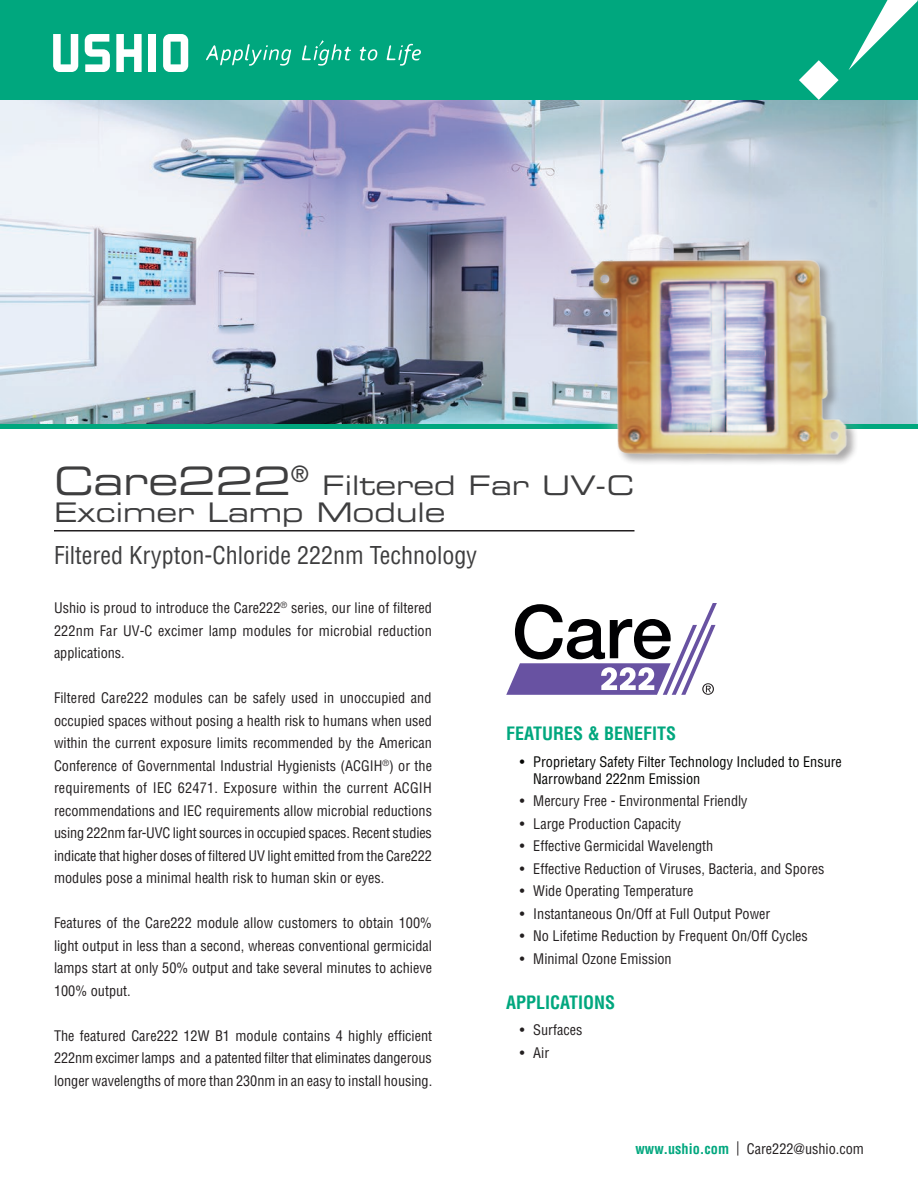
<style>
.page{position:relative;width:918px;height:1188px;background:#fff}
.page>*{position:absolute;margin:0;border:0;box-sizing:border-box;transform-origin:0 0}
.t1{font:39px "Eurostile LT Std Ex 2";color:#3e3e3f}
.t2{font:27px/27px "Eurostile LT Std Ex 2";color:#3e3e3f}
.t3{font:condensed 24px "Helvetica LT Std";color:#3e3e3f}
.t4{font:700 condensed 18px "Helvetica LT Std";color:#00a77e}
.Bullet_Tab{font:condensed 14.25px/22.5px "Helvetica LT Std";color:#231f20;text-align:justify}
.t5{font:condensed 14.25px/17.1px "Helvetica LT Std";color:#040503}
.s1{font-weight:700;color:#00a77e}
</style>
<div class="page">
<svg style="left:506px;top:603px;width:211px;height:92px"></svg>
<img style="left:0;top:100px;width:918px;height:324px">
<hr style="left:0;top:424px;width:918px;height:4px;background:#00a77e">
<hr style="left:54px;top:530px;width:580px;height:2px;background:#231f20">
<div style="left:0;top:0;width:918px;height:100px;background:#00a77e"></div>
<svg style="left:163px;top:34px;width:25px;height:38px"></svg>
<svg style="left:85px;top:34px;width:25px;height:38px"></svg>
<svg style="left:116px;top:34px;width:26px;height:38px"></svg>
<div style="left:149px;top:34px;width:7px;height:38px;background:#fff"></div>
<svg style="left:53px;top:34px;width:25px;height:38px"></svg>
<svg style="left:360px;top:47px;width:17px;height:13px"></svg>
<svg style="left:387px;top:44px;width:34px;height:22px"></svg>
<svg style="left:302px;top:40px;width:49px;height:26px"></svg>
<svg style="left:206px;top:44px;width:85px;height:22px"></svg>
<svg style="left:799px;top:60px;width:40px;height:40px"></svg>
<svg style="left:849px;top:0;width:69px;height:70px"></svg>
<svg style="left:570px;top:235px;width:300px;height:217px;background:#c9d5df"></svg>
<img style="left:579px;top:250px;width:275px;height:213px">
<p class="t1" style="left:54px;top:454px;width:257px">Care222<sup>®</sup></p>
<p class="t2" style="left:54px;top:471px;width:582px;text-indent:268px">Filtered Far UV-C<br>Excimer Lamp Module</p>
<p class="t3" style="left:54px;top:540px;width:425px">Filtered Krypton-Chloride 222nm Technology</p>
<p class="Bullet_Tab" style="left:54px;top:597px;width:380px">Ushio is proud to introduce the Care222<sup>®</sup> series, our line of filtered 222nm Far UV-C excimer lamp modules for microbial reduction applications.</p>
<p class="Bullet_Tab" style="left:54px;top:687px;width:380px">Filtered Care222 modules can be safely used in unoccupied and occupied spaces without posing a health risk to humans when used within the current exposure limits recommended by the American Conference of Governmental Industrial Hygienists (ACGIH<sup>®</sup>) or the requirements of IEC 62471. Exposure within the current ACGIH recommendations and IEC requirements allow microbial reductions using 222nm far-UVC light sources in occupied spaces. Recent studies indicate that higher doses of filtered UV light emitted from the Care222 modules pose a minimal health risk to human skin or eyes.</p>
<p class="Bullet_Tab" style="left:54px;top:912px;width:380px">Features of the Care222 module allow customers to obtain 100% light output in less than a second, whereas conventional germicidal lamps start at only 50% output and take several minutes to achieve 100% output.</p>
<p class="Bullet_Tab" style="left:54px;top:1024px;width:380px">The featured Care222 12W B1 module contains 4 highly efficient 222nm excimer lamps and a patented filter that eliminates dangerous longer wavelengths of more than 230nm in an easy to install housing.</p>
<p class="t4" style="left:506px;top:722px;width:172px">FEATURES &amp; BENEFITS</p>
<p class="t5" style="left:533px;top:753px;width:310px;text-indent:-14px">• Proprietary Safety Filter Technology Included to Ensure<br>Narrowband 222nm Emission</p>
<p class="Bullet_Tab" style="left:520px;top:790px;width:229px">• Mercury Free - Environmental Friendly</p>
<p class="Bullet_Tab" style="left:520px;top:812px;width:163px">• Large Production Capacity</p>
<p class="Bullet_Tab" style="left:520px;top:835px;width:195px">• Effective Germicidal Wavelength</p>
<p class="Bullet_Tab" style="left:520px;top:857px;width:306px">• Effective Reduction of Viruses, Bacteria, and Spores</p>
<p class="Bullet_Tab" style="left:520px;top:880px;width:175px">• Wide Operating Temperature</p>
<p class="Bullet_Tab" style="left:520px;top:902px;width:252px">• Instantaneous On/Off at Full Output Power</p>
<p class="Bullet_Tab" style="left:520px;top:925px;width:290px">• No Lifetime Reduction by Frequent On/Off Cycles</p>
<p class="Bullet_Tab" style="left:520px;top:947px;width:154px">• Minimal Ozone Emission</p>
<p class="t4" style="left:506px;top:991px;width:111px">APPLICATIONS</p>
<p class="Bullet_Tab" style="left:520px;top:1019px;width:64px">• Surfaces</p>
<p class="Bullet_Tab" style="left:520px;top:1041px;width:31px">• Air</p>
<p class="Bullet_Tab" style="left:635px;top:1137px;width:230px"><span class="s1">www.ushio.com</span> | Care222@ushio.com</p>
</div>
